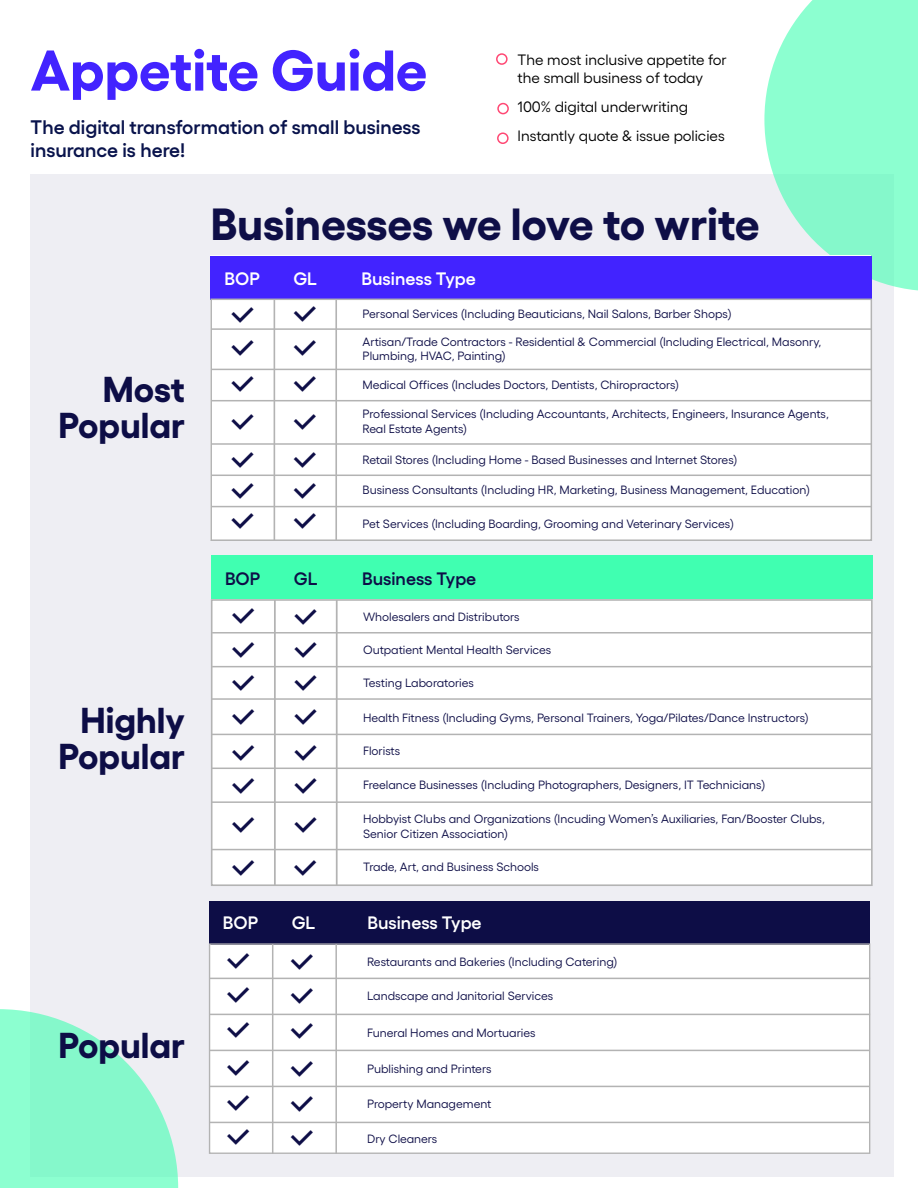
<style>
.page{position:relative;width:918px;height:1188px;background:#fff}
.page>*{position:absolute;margin:0;border:0;box-sizing:border-box;transform-origin:0 0}
.t1{font:700 57.3px "Gellix";color:#4223ff}
.t2{font:700 45px "Gellix";letter-spacing:-.005em;color:#0e0e47}
.t3{font:700 36px/36px "Gellix";color:#0d0d46;text-align:right}
.t4{font:600 19.65px/23.5px "Gellix";color:#09134c}
.t5{font:600 18px "Gellix";color:#fff}
.t6{font:600 18px "Gellix";color:#0e0e47}
.t7{font:15px/18px "Gellix";color:#000}
.t8{font:12px/14.4px "Gellix";color:#0e0e47}
</style>
<div class="page">
<div style="left:30px;top:174px;width:863px;height:1003px;background:#e8e8ef"></div>
<svg style="left:0;top:1009px;width:178px;height:179px"></svg>
<svg style="left:764px;top:0;width:154px;height:291px;fill:#8cffd0"></svg>
<div style="left:496px;top:53px;width:12px;height:12px;border:2px solid #ff4874;border-radius:50%"></div>
<div style="left:497px;top:103px;width:12px;height:11px;border:2px solid #ff4874;border-radius:50%"></div>
<div style="left:497px;top:132px;width:12px;height:12px;border:2px solid #ff4874;border-radius:50%"></div>
<div style="left:211px;top:255px;width:660px;height:285px;background:#fff"></div>
<div style="left:211px;top:256px;width:661px;height:43px;background:#4223ff"></div>
<hr style="left:212px;top:328px;width:660px;height:2px;background:#b3b3b3">
<hr style="left:212px;top:369px;width:660px;height:1px;background:#b3b3b3">
<hr style="left:274px;top:299px;width:1px;height:241px;background:#b3b3b3">
<hr style="left:335px;top:299px;width:2px;height:241px;background:#b3b3b3">
<div style="left:210px;top:299px;width:662px;height:242px;border:2px solid #b3b3b3"></div>
<hr style="left:211px;top:400px;width:660px;height:1px;background:#b3b3b3">
<hr style="left:211px;top:443px;width:660px;height:2px;background:#b3b3b3">
<hr style="left:211px;top:475px;width:660px;height:1px;background:#b3b3b3">
<hr style="left:211px;top:506px;width:660px;height:1px;background:#b3b3b3">
<div style="left:211px;top:556px;width:660px;height:329px;background:#fff"></div>
<div style="left:211px;top:556px;width:662px;height:43px;background:#40ffb1"></div>
<hr style="left:212px;top:632px;width:660px;height:2px;background:#b3b3b3">
<hr style="left:212px;top:666px;width:660px;height:1px;background:#b3b3b3">
<hr style="left:274px;top:600px;width:2px;height:285px;background:#b3b3b3">
<hr style="left:336px;top:600px;width:2px;height:285px;background:#b3b3b3">
<div style="left:211px;top:599px;width:662px;height:287px;border:2px solid #b3b3b3"></div>
<hr style="left:212px;top:698px;width:660px;height:2px;background:#b3b3b3">
<hr style="left:212px;top:734px;width:660px;height:1px;background:#b3b3b3">
<hr style="left:212px;top:768px;width:660px;height:1px;background:#b3b3b3">
<hr style="left:212px;top:801px;width:660px;height:2px;background:#b3b3b3">
<hr style="left:212px;top:849px;width:660px;height:1px;background:#b3b3b3">
<div style="left:209px;top:901px;width:660px;height:253px;background:#fff"></div>
<div style="left:210px;top:901px;width:660px;height:43px;background:#0d0d46"></div>
<hr style="left:210px;top:978px;width:660px;height:1px;background:#b3b3b3">
<hr style="left:210px;top:1014px;width:660px;height:1px;background:#b3b3b3">
<hr style="left:272px;top:944px;width:1px;height:210px;background:#b3b3b3">
<hr style="left:335px;top:944px;width:2px;height:210px;background:#b3b3b3">
<div style="left:209px;top:943px;width:661px;height:211px;border:1px solid #b3b3b3"></div>
<hr style="left:210px;top:1050px;width:660px;height:1px;background:#b3b3b3">
<hr style="left:210px;top:1086px;width:660px;height:1px;background:#b3b3b3">
<hr style="left:210px;top:1122px;width:660px;height:1px;background:#b3b3b3">
<svg style="left:232px;top:300px;width:22px;height:2px"></svg>
<svg style="left:294px;top:300px;width:22px;height:2px"></svg>
<svg style="left:232px;top:370px;width:22px;height:1px"></svg>
<svg style="left:294px;top:370px;width:22px;height:1px"></svg>
<svg style="left:232px;top:507px;width:22px;height:1px"></svg>
<svg style="left:294px;top:507px;width:22px;height:1px"></svg>
<svg style="left:232px;top:601px;width:22px;height:1px"></svg>
<svg style="left:227px;top:1123px;width:22px;height:1px"></svg>
<h1 class="t1" style="left:31px;top:24px;width:398px">Appetite Guide</h1>
<p class="t7" style="left:518px;top:50px;width:211px">The most inclusive appetite for the small business of today</p>
<p class="t7" style="left:518px;top:91px;width:209px;line-height:29.1px">100% digital underwriting<br>Instantly quote &amp; issue policies</p>
<h3 class="t4" style="left:31px;top:113px;width:392px">The digital transformation of small business insurance is here!</h3>
<h3 class="t3" style="left:58px;top:367px;width:128px">Most<br>Popular</h3>
<h3 class="t3" style="left:58px;top:698px;width:128px">Highly<br>Popular</h3>
<h3 class="t3" style="left:58px;top:1023px;width:128px">Popular</h3>
<h2 class="t2" style="left:211px;top:188px;width:550px">Businesses we love to write</h2>
<h3 class="t5" style="left:225px;top:264px;width:37px">BOP</h3>
<h3 class="t5" style="left:293px;top:264px;width:25px">GL</h3>
<h3 class="t5" style="left:362px;top:264px;width:116px">Business Type</h3>
<p class="t8" style="left:363px;top:305px;width:371px">Personal Services (Including Beauticians, Nail Salons, Barber Shops)</p>
<p class="t8" style="left:363px;top:333px;width:460px">Artisan/Trade Contractors - Residential &amp; Commercial (Including Electrical, Masonry,<br>Plumbing, HVAC, Painting)</p>
<p class="t8" style="left:363px;top:376px;width:318px">Medical Offices (Includes Doctors, Dentists, Chiropractors)</p>
<p class="t8" style="left:363px;top:406px;width:468px">Professional Services (Including Accountants, Architects, Engineers, Insurance Agents,<br>Real Estate Agents)</p>
<p class="t8" style="left:363px;top:451px;width:376px">Retail Stores (Including Home - Based Businesses and Internet Stores)</p>
<p class="t8" style="left:363px;top:482px;width:449px">Business Consultants (Including HR, Marketing, Business Management, Education)</p>
<p class="t8" style="left:363px;top:515px;width:373px">Pet Services (Including Boarding, Grooming and Veterinary Services)</p>
<h3 class="t6" style="left:225px;top:564px;width:37px">BOP</h3>
<h3 class="t6" style="left:294px;top:564px;width:25px">GL</h3>
<h3 class="t6" style="left:362px;top:564px;width:116px">Business Type</h3>
<p class="t8" style="left:363px;top:609px;width:158px">Wholesalers and Distributors</p>
<p class="t8" style="left:363px;top:641px;width:190px">Outpatient Mental Health Services</p>
<p class="t8" style="left:363px;top:675px;width:112px">Testing Laboratories</p>
<p class="t8" style="left:363px;top:709px;width:447px">Health Fitness (Including Gyms, Personal Trainers, Yoga/Pilates/Dance Instructors)</p>
<p class="t8" style="left:363px;top:743px;width:39px">Florists</p>
<p class="t8" style="left:363px;top:776px;width:404px">Freelance Businesses (Including Photographers, Designers, IT Technicians)</p>
<p class="t8" style="left:363px;top:811px;width:463px">Hobbyist Clubs and Organizations (Incuding Women’s Auxiliaries, Fan/Booster Clubs,<br>Senior Citizen Association)</p>
<p class="t8" style="left:363px;top:859px;width:177px">Trade, Art, and Business Schools</p>
<h3 class="t5" style="left:223px;top:908px;width:37px">BOP</h3>
<h3 class="t5" style="left:292px;top:908px;width:25px">GL</h3>
<h3 class="t5" style="left:367px;top:908px;width:116px">Business Type</h3>
<p class="t8" style="left:367px;top:954px;width:252px">Restaurants and Bakeries (Including Catering)</p>
<p class="t8" style="left:367px;top:988px;width:188px">Landscape and Janitorial Services</p>
<p class="t8" style="left:367px;top:1024px;width:170px">Funeral Homes and Mortuaries</p>
<p class="t8" style="left:367px;top:1061px;width:126px">Publishing and Printers</p>
<p class="t8" style="left:367px;top:1096px;width:126px">Property Management</p>
<p class="t8" style="left:367px;top:1130px;width:72px">Dry Cleaners</p>
</div>
